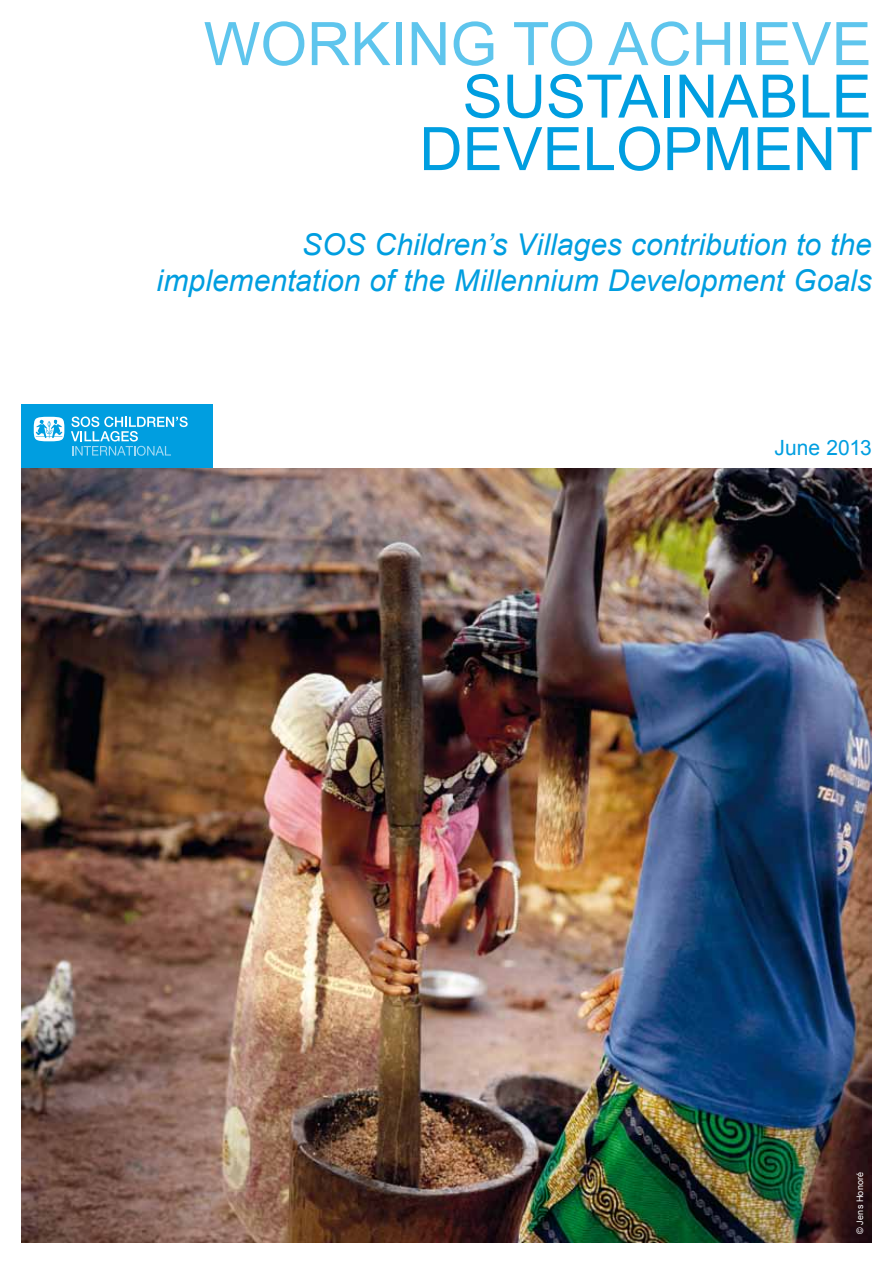
<style>
.page{position:relative;width:893px;height:1263px;background:#fff}
.page>*{position:absolute;margin:0;border:0;box-sizing:border-box;transform-origin:0 0}
.t1{font:60px/52.5px "Arial";color:#009ee0;text-align:right}
.t2{font:60px "Arial";color:#5ec5ed}
.t3{font:italic 30px/36px "Arial";color:#009ee0;text-align:right}
.t4{font:21px "Arial";letter-spacing:-.01em;color:#009ee0}
.t5{font:9px "Arial";color:#fff}
</style>
<div class="page">
<div style="left:21px;top:404px;width:192px;height:64px;background:#009ee0"></div>
<svg style="left:34px;top:417px;width:30px;height:24px"></svg>
<svg style="left:71px;top:417px;width:117px;height:39px"></svg>
<img style="left:21px;top:468px;width:851px;height:774px">
<h1 class="t2" style="left:204px;top:5px;width:669px">WORKING TO ACH IEVE</h1>
<h1 class="t1" style="left:419px;top:71px;width:455px">SUSTAINABLE<br>DEVELOPMENT</h1>
<p class="t3" style="left:157px;top:227px;width:717px">SOS Children’s Villages contribution to the implementation of the Millennium Development Goals</p>
<p class="t4" style="left:774px;top:434px;width:99px">JUNE 2013</p>
<p class="t5" style="left:854px;top:1234px;width:63px;rotate:-90deg">© JENS HONORÉ</p>
</div>
